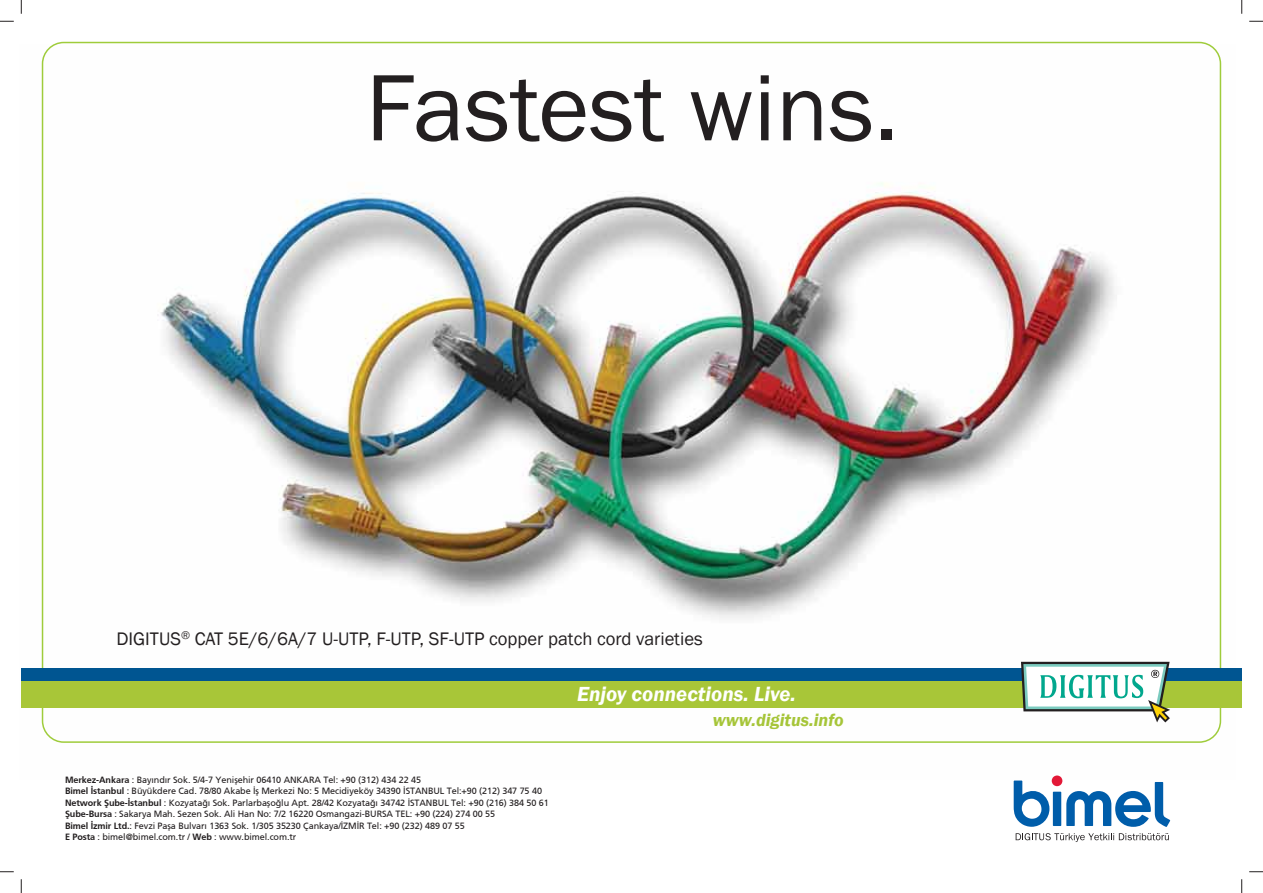
<style>
.page{position:relative;width:1263px;height:893px;background:#fff}
.page>*{position:absolute;margin:0;border:0;box-sizing:border-box;transform-origin:0 0}
.t1{font:97.5px "Franklin Gothic";color:#231f20}
.t2{font:italic 600 21px "Franklin Gothic";color:#fff}
.t3{font:18.75px "Franklin Gothic";color:#231f20}
.t4{font:italic 600 18px "Franklin Gothic";color:#a6c539}
.t5{font:9px/11.6px "Frutiger T Regular";letter-spacing:-.01em;color:#231f20}
.s1{font-family:"Frutiger T Bold"}
</style>
<div class="page">
<img style="left:41px;top:44px;width:1181px;height:699px">
<svg style="left:1016px;top:833px;width:153px;height:9px"></svg>
<svg style="left:1014px;top:775px;width:156px;height:52px"></svg>
<div style="left:21px;top:668px;width:1221px;height:13px;background:#005591"></div>
<div style="left:21px;top:681px;width:1221px;height:27px;background:#a8c638"></div>
<svg style="left:1021px;top:662px;width:149px;height:60px"></svg>
<svg style="left:0;top:871px;width:14px;height:1px"></svg>
<svg style="left:21px;top:879px;width:1px;height:14px"></svg>
<svg style="left:1241px;top:879px;width:1px;height:14px"></svg>
<svg style="left:1249px;top:871px;width:14px;height:1px"></svg>
<svg style="left:1249px;top:21px;width:14px;height:1px"></svg>
<svg style="left:1241px;top:0;width:1px;height:14px"></svg>
<svg style="left:21px;top:0;width:1px;height:14px"></svg>
<svg style="left:0;top:21px;width:14px;height:1px"></svg>
<h1 class="t1" style="left:366px;top:47px;width:534px">Fastest wins.</h1>
<h3 class="t3" style="left:116px;top:627px;width:588px">DIGITUS<sup>®</sup> CAT 5E/6/6A/7 U-UTP, F-UTP, SF-UTP copper patch cord varieties</h3>
<p class="t5" style="left:65px;top:773px;width:485px"><span class="s1">Merkez-Ankara</span> : Bayındır Sok. 5/4-7 Yenişehir 06410 ANKARA Tel: +90 (312) 434 22 45<br><span class="s1">Bimel İstanbul</span> : Büyükdere Cad. 78/80 Akabe İş Merkezi No: 5 Mecidiyeköy 34390 İSTANBUL Tel:+90 (212) 347 75 40<br><span class="s1">Network Şube-İstanbul</span> : Kozyatağı Sok. Parlarbaşoğlu Apt. 28/42 Kozyatağı 34742 İSTANBUL Tel: +90 (216) 384 50 61<br><span class="s1">Şube-Bursa</span> : Sakarya Mah. Sezen Sok. Ali Han No: 7/2 16220 Osmangazi-BURSA TEL: +90 (224) 274 00 55<br><span class="s1">Bimel İzmir Ltd.</span>: Fevzi Paşa Bulvarı 1363 Sok. 1/305 35230 Çankaya/İZMİR Tel: +90 (232) 489 07 55<br><span class="s1">E Posta</span> : bimel@bimel.com.tr / <span class="s1">Web</span> : www.bimel.com.tr</p>
<h2 class="t2" style="left:577px;top:680px;width:220px">Enjoy connections. Live.</h2>
<h3 class="t4" style="left:713px;top:708px;width:132px">www.digitus.info</h3>
</div>
